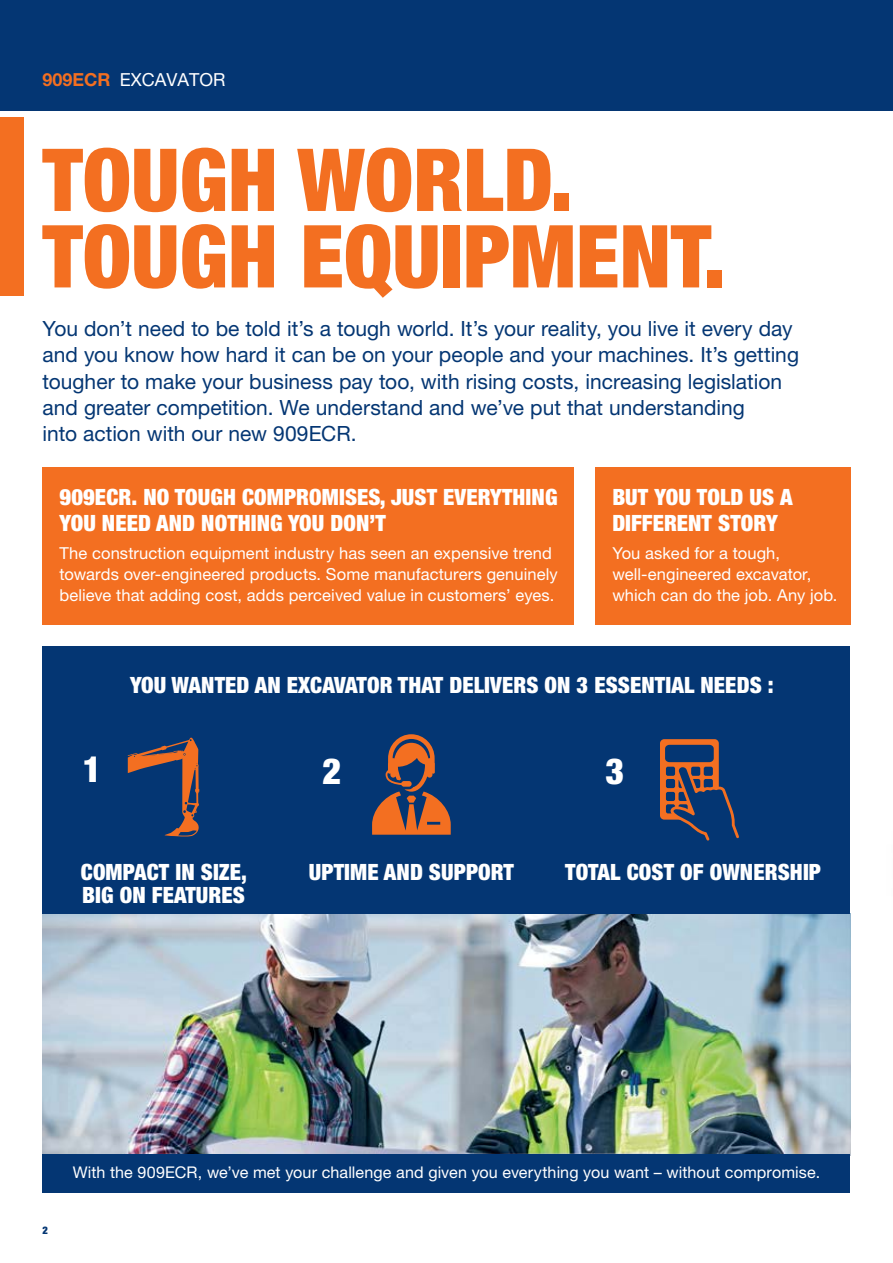
<style>
.page{position:relative;width:893px;height:1263px;background:#fff}
.page>*{position:absolute;margin:0;border:0;box-sizing:border-box;transform-origin:0 0}
.t1{font:900 condensed 87px/76.5px "Helvetica Neue LT Pro";color:#f36f21}
.t2{font:900 condensed 36px "Helvetica Neue LT Pro";color:#fff}
.t3{font:900 condensed 22.5px/25.5px "Helvetica Neue LT Pro";letter-spacing:.005em;color:#fff}
.t4{font:21px/26.2px "Helvetica Neue LT Pro";color:#043673}
.t5{font:18px "Helvetica Neue LT Pro";color:#fff}
.t6{font:16.5px/21px "Helvetica Neue LT Pro";letter-spacing:.005em;color:#fff}
.t7{font:16.2px "Helvetica Neue LT Pro";letter-spacing:.005em;color:#fff}
.t8{font:900 condensed 10.5px "Helvetica Neue LT Pro";color:#043673}
.s1{font-weight:700;color:#f36f21}
</style>
<div class="page">
<div style="left:0;top:0;width:893px;height:111px;background:#043673"></div>
<div style="left:0;top:117px;width:23px;height:179px;background:#f36f21"></div>
<img style="left:43px;top:914px;width:807px;height:240px">
<div style="left:43px;top:646px;width:807px;height:268px;background:#043673"></div>
<div style="left:43px;top:468px;width:531px;height:157px;background:#f36f21"></div>
<div style="left:595px;top:468px;width:255px;height:157px;background:#f36f21"></div>
<svg style="left:128px;top:738px;width:71px;height:99px"></svg>
<svg style="left:372px;top:734px;width:79px;height:101px"></svg>
<div style="left:43px;top:1154px;width:807px;height:39px;background:#043673"></div>
<div style="left:660px;top:739px;width:59px;height:81px;background:#f36f21;border-radius:4px"></div>
<svg style="left:665px;top:745px;width:74px;height:96px"></svg>
<p class="t5" style="left:43px;top:68px;width:185px"><span class="s1">909ECR</span> EXCAVATOR</p>
<h1 class="t1" style="left:43px;top:141px;width:685px">TOUGH WORLD.<br>TOUGH EQUIPMENT.</h1>
<p class="t4" style="left:43px;top:315px;width:758px">You don’t need to be told it’s a tough world. It’s your reality, you live it every day and you know how hard it can be on your people and your machines. It’s getting tougher to make your business pay too, with rising costs, increasing legislation and greater competition. We understand and we’ve put that understanding<br>into action with our new 909ECR.</p>
<p class="t3" style="left:60px;top:484px;width:499px">909ECR. NO TOUGH COMPROMISES, JUST EVERYTHING<br>YOU NEED AND NOTHING YOU DON’T</p>
<p class="t6" style="left:60px;top:543px;width:500px">The construction equipment industry has seen an expensive trend towards over-engineered products. Some manufacturers genuinely believe that adding cost, adds perceived value in customers’ eyes.</p>
<p class="t3" style="left:612px;top:484px;width:182px">BUT YOU TOLD US A<br>DIFFERENT STORY</p>
<p class="t6" style="left:612px;top:543px;width:227px">You asked for a tough, well-engineered excavator, which can do the job. Any job.</p>
<p class="t3" style="left:130px;top:672px;width:645px">YOU WANTED AN EXCAVATOR THAT DELIVERS ON 3 ESSENTIAL NEEDS :</p>
<h2 class="t2" style="left:83px;top:747px;width:20px">1</h2>
<h2 class="t2" style="left:322px;top:750px;width:20px">2</h2>
<h2 class="t2" style="left:605px;top:750px;width:20px">3</h2>
<p class="t3" style="left:81px;top:861px;width:168px;line-height:22.5px">COMPACT IN SIZE,<br>BIG ON FEATURES</p>
<p class="t3" style="left:309px;top:859px;width:206px">UPTIME AND SUPPORT</p>
<p class="t3" style="left:565px;top:859px;width:257px">TOTAL COST OF OWNERSHIP</p>
<p class="t8" style="left:43px;top:1224px;width:7px">2</p>
<p class="t7" style="left:73px;top:1162px;width:749px">With the 909ECR, we’ve met your challenge and given you everything you want – without compromise.</p>
</div>
